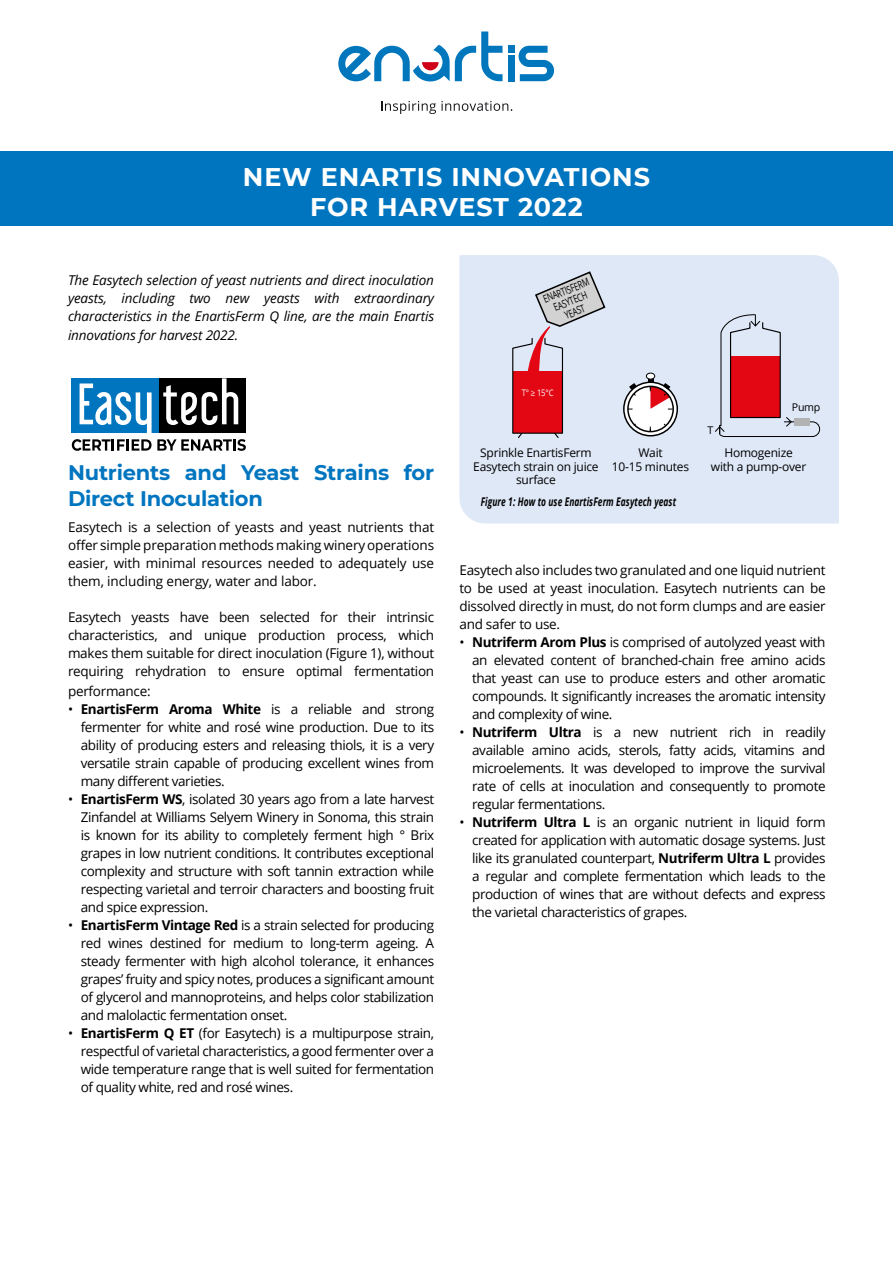
<style>
.page{position:relative;width:893px;height:1263px;background:#fff}
.page>*{position:absolute;margin:0;border:0;box-sizing:border-box;transform-origin:0 0}
.t1{font:700 25.5px/30px "Montserrat";letter-spacing:.035em;color:#fff;text-align:center}
.t2{font:700 21px/25.5px "Montserrat";letter-spacing:-.01em;color:#0075bf}
.t3{font:13.5px/18px "Open Sans";letter-spacing:-.03em;color:#000;text-align:justify}
.t4{font:italic 13.5px/18px "Open Sans";letter-spacing:-.01em;color:#000;text-align:justify}
.t5{font:12px/13.5px "Open Sans";letter-spacing:-.02em;color:#000;text-align:center}
.t6{font:italic 700 12px "Open Sans";letter-spacing:.01em;color:#000;scale:.7 1}
.t7{font:10.65px/11.6px "Open Sans";color:#000;text-align:center;scale:.72 1}
.t8{font:10.65px "Open Sans";color:#000}
.t9{font:9px "Open Sans";color:#fff;scale:.85 1}
.s1{font-weight:700}
</style>
<div class="page">
<div style="left:0;top:151px;width:893px;height:75px;background:#0075bf"></div>
<div style="left:459px;top:255px;width:380px;height:268px;background:#dfe8f7"></div>
<svg style="left:512px;top:270px;width:94px;height:169px;background:#d5adb9"></svg>
<svg style="left:624px;top:382px;width:53px;height:54px"></svg>
<div style="left:623px;top:381px;width:55px;height:55px;border:1px solid #000;border-radius:50%"></div>
<div style="left:646px;top:373px;width:9px;height:6px;background:#fff;border-radius:50%"></div>
<div style="left:646px;top:373px;width:9px;height:7px;border:1px solid #000;border-radius:50%"></div>
<svg style="left:627px;top:376px;width:46px;height:56px"></svg>
<svg style="left:714px;top:314px;width:106px;height:123px;background:#d5a8b6"></svg>
<div style="left:795px;top:418px;width:15px;height:8px;background:#b3b2b2"></div>
<div style="left:159px;top:378px;width:87px;height:55px;background:#000"></div>
<div style="left:72px;top:378px;width:87px;height:55px;background:#0075bf"></div>
<svg style="left:163px;top:378px;width:75px;height:47px"></svg>
<svg style="left:72px;top:439px;width:174px;height:12px"></svg>
<svg style="left:80px;top:383px;width:72px;height:50px"></svg>
<svg style="left:381px;top:101px;width:131px;height:13px"></svg>
<div style="left:508px;top:55px;width:7px;height:26px;background:#0076bd"></div>
<div style="left:508px;top:46px;width:7px;height:7px;background:#0076bd"></div>
<svg style="left:519px;top:46px;width:35px;height:35px"></svg>
<svg style="left:338px;top:32px;width:164px;height:49px"></svg>
<h1 class="t1" style="left:243px;top:160px;width:409px">NEW ENARTIS INNOVATIONS<br>FOR HARVEST 2022</h1>
<p class="t4" style="left:68px;top:270px;width:368px">The Easytech selection of yeast nutrients and direct inoculation yeasts, including two new yeasts with extraordinary characteristics in the EnartisFerm Q line, are the main Enartis</p>
<p class="t4" style="left:68px;top:326px;width:172px">innovations for harvest 2022.</p>
<h2 class="t2" style="left:68px;top:459px;width:368px">Nutrients and Yeast Strains for<br>Direct Inoculation</h2>
<p class="t3" style="left:68px;top:518px;width:368px">Easytech is a selection of yeasts and yeast nutrients that offer simple preparation methods making winery operations easier, with minimal resources needed to adequately use them, including energy, water and labor.</p>
<p class="t3" style="left:68px;top:608px;width:368px">Easytech yeasts have been selected for their intrinsic characteristics, and unique production process, which makes them suitable for direct inoculation (Figure 1), without requiring rehydration to ensure optimal fermentation</p>
<p class="t3" style="left:68px;top:682px;width:84px">performance:</p>
<p class="t3" style="left:81px;top:700px;width:355px;text-indent:-13px">• <span class="s1">EnartisFerm Aroma White</span> is a reliable and strong fermenter for white and rosé wine production. Due to its ability of producing esters and releasing thiols, it is a very versatile strain capable of producing excellent wines from many different varieties.</p>
<p class="t3" style="left:81px;top:790px;width:355px;text-indent:-13px">• <span class="s1">EnartisFerm WS</span>, isolated 30 years ago from a late harvest Zinfandel at Williams Selyem Winery in Sonoma, this strain is known for its ability to completely ferment high ° Brix grapes in low nutrient conditions. It contributes exceptional complexity and structure with soft tannin extraction while respecting varietal and terroir characters and boosting fruit and spice expression.</p>
<p class="t3" style="left:81px;top:916px;width:355px;text-indent:-13px">• <span class="s1">EnartisFerm Vintage Red</span> is a strain selected for producing red wines destined for medium to long-term ageing. A steady fermenter with high alcohol tolerance, it enhances grapes’ fruity and spicy notes, produces a significant amount of glycerol and mannoproteins, and helps color stabilization and malolactic fermentation onset.</p>
<p class="t3" style="left:81px;top:1023px;width:355px;text-indent:-13px">• <span class="s1">EnartisFerm Q ET</span> (for Easytech) is a multipurpose strain, respectful of varietal characteristics, a good fermenter over a wide temperature range that is well suited for fermentation of quality white, red and rosé wines.</p>
<p class="t7" style="left:541px;top:294px;width:69px;rotate:-22deg">ENARTISFERM<br>EASYTECH<br>YEAST</p>
<p class="t9" style="left:522px;top:387px;width:39px">T° ≥ 15°C</p>
<p class="t8" style="left:707px;top:423px;width:7px">T</p>
<p class="t8" style="left:792px;top:400px;width:30px">Pump</p>
<p class="t5" style="left:473px;top:446px;width:127px">Sprinkle EnartisFerm<br>Easytech strain on juice surface</p>
<p class="t5" style="left:612px;top:446px;width:79px">Wait<br>10-15 minutes</p>
<p class="t5" style="left:711px;top:446px;width:97px">Homogenize<br>with a pump-over</p>
<p class="t6" style="left:481px;top:493px;width:281px">Figure 1: How to use EnartisFerm Easytech yeast</p>
<p class="t3" style="left:459px;top:561px;width:368px">Easytech also includes two granulated and one liquid nutrient to be used at yeast inoculation. Easytech nutrients can be dissolved directly in must, do not form clumps and are easier and safer to use.</p>
<p class="t3" style="left:472px;top:633px;width:355px;text-indent:-13px">• <span class="s1">Nutriferm Arom Plus</span> is comprised of autolyzed yeast with an elevated content of branched-chain free amino acids that yeast can use to produce esters and other aromatic compounds. It significantly increases the aromatic intensity and complexity of wine.</p>
<p class="t3" style="left:472px;top:722px;width:355px;text-indent:-13px">• <span class="s1">Nutriferm Ultra</span> is a new nutrient rich in readily available amino acids, sterols, fatty acids, vitamins and microelements. It was developed to improve the survival rate of cells at inoculation and consequently to promote regular fermentations.</p>
<p class="t3" style="left:472px;top:812px;width:355px;text-indent:-13px">• <span class="s1">Nutriferm Ultra L</span> is an organic nutrient in liquid form created for application with automatic dosage systems. Just like its granulated counterpart, <span class="s1">Nutriferm Ultra L</span> provides a regular and complete fermentation which leads to the production of wines that are without defects and express the varietal characteristics of grapes.</p>
</div>
